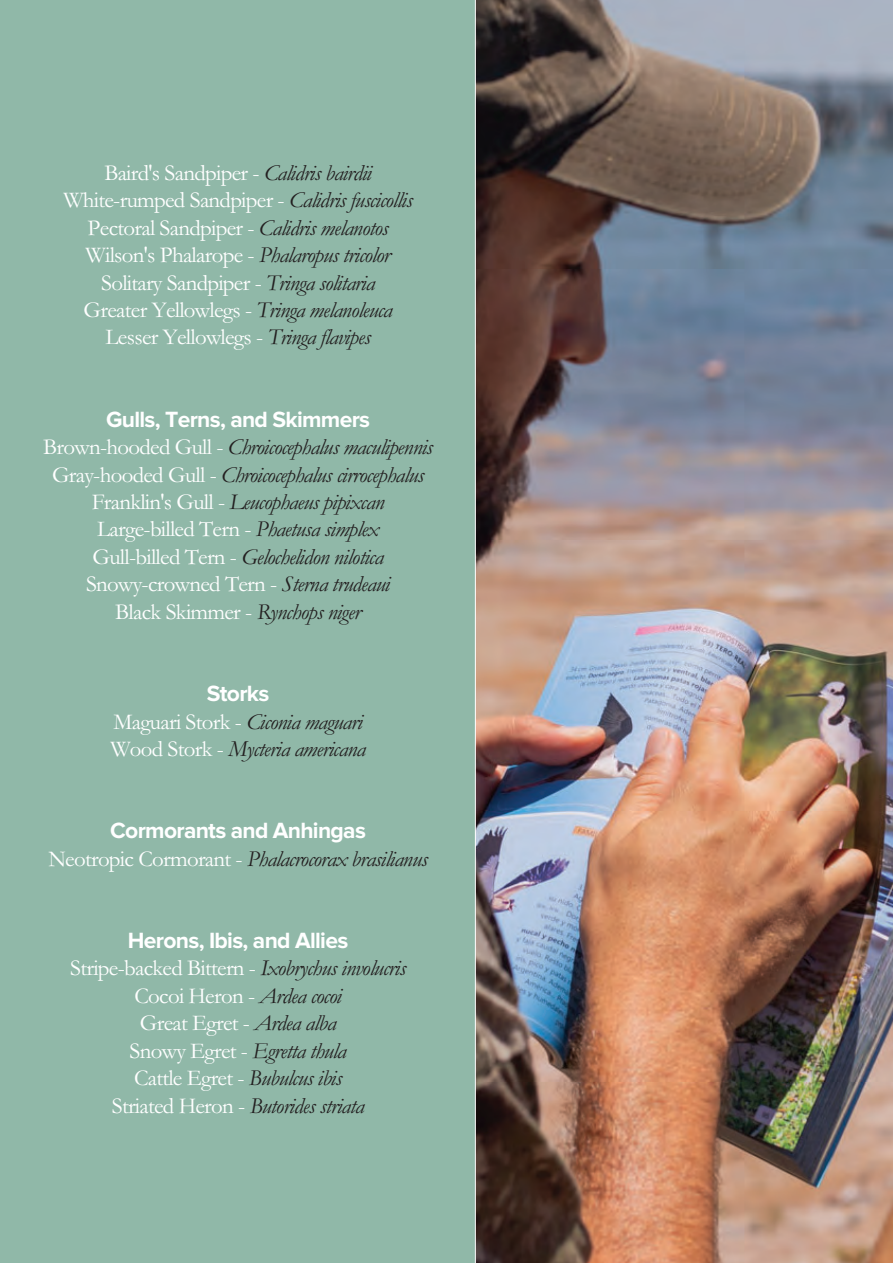
<style>
.page{position:relative;width:893px;height:1263px;background:#fff}
.page>*{position:absolute;margin:0;border:0;box-sizing:border-box;transform-origin:0 0}
.t1{font:22.8px/27.5px "Garamond";letter-spacing:-.03em;color:#fff;text-align:center}
.t2{font:italic 22.8px/27.5px "Garamond";letter-spacing:-.03em;color:#231f20;text-align:center}
.t3{font:700 22.8px "Proxima Nova";letter-spacing:-.03em;color:#fff}
.s1{font-style:italic;color:#231f20}
.s2{font-style:normal;color:#fff}
</style>
<div class="page">
<div style="left:0;top:0;width:475px;height:1263px;background:#90b8a8"></div>
<img style="left:476px;top:0;width:417px;height:1263px">
<p class="t1" style="left:63px;top:161px;width:351px">Baird's Sandpiper - <span class="s1">Calidris bairdii </span>White-rumped Sandpiper - <span class="s1">Calidris fuscicollis </span>Pectoral Sandpiper - <span class="s1">Calidris melanotos </span>Wilson's Phalarope - <span class="s1">Phalaropus tricolor </span>Solitary Sandpiper - <span class="s1">Tringa solitaria<br></span>Greater Yellowlegs - <span class="s1">Tringa melanoleuca </span>Lesser Yellowlegs - <span class="s1">Tringa flavipes</span></p>
<p class="t3" style="left:106px;top:411px;width:266px">Gulls, Terns, and Skimmers</p>
<p class="t2" style="left:43px;top:436px;width:391px"><span class="s2">Brown-hooded Gull -</span> Chroicocephalus maculipennis <span class="s2">Gray-hooded Gull -</span> Chroicocephalus cirrocephalus <span class="s2">Franklin's Gull -</span> Leucophaeus pipixcan <span class="s2">Large-billed Tern -</span> Phaetusa simplex<br><span class="s2">Gull-billed Tern -</span> Gelochelidon nilotica <span class="s2">Snowy-crowned Tern -</span> Sterna trudeaui<br><span class="s2">Black Skimmer -</span> Rynchops niger</p>
<p class="t3" style="left:207px;top:686px;width:64px">Storks</p>
<p class="t2" style="left:110px;top:710px;width:257px;text-align:left"><span class="s2">Maguari Stork -</span> Ciconia maguari<br><span class="s2">Wood Stork -</span> Mycteria americana</p>
<p class="t3" style="left:110px;top:823px;width:257px">Cormorants and Anhingas</p>
<p class="t2" style="left:48px;top:847px;width:381px"><span class="s2">Neotropic Cormorant -</span> Phalacrocorax brasilianus</p>
<p class="t3" style="left:128px;top:933px;width:222px">Herons, Ibis, and Allies</p>
<p class="t1" style="left:70px;top:957px;width:337px">Stripe-backed Bittern - <span class="s1">Ixobrychus involucris<br></span>Cocoi Heron - <span class="s1">Ardea cocoi<br></span>Great Egret - <span class="s1">Ardea alba<br></span>Snowy Egret - <span class="s1">Egretta thula<br></span>Cattle Egret - <span class="s1">Bubulcus ibis<br></span>Striated Heron - <span class="s1">Butorides striata</span></p>
</div>
